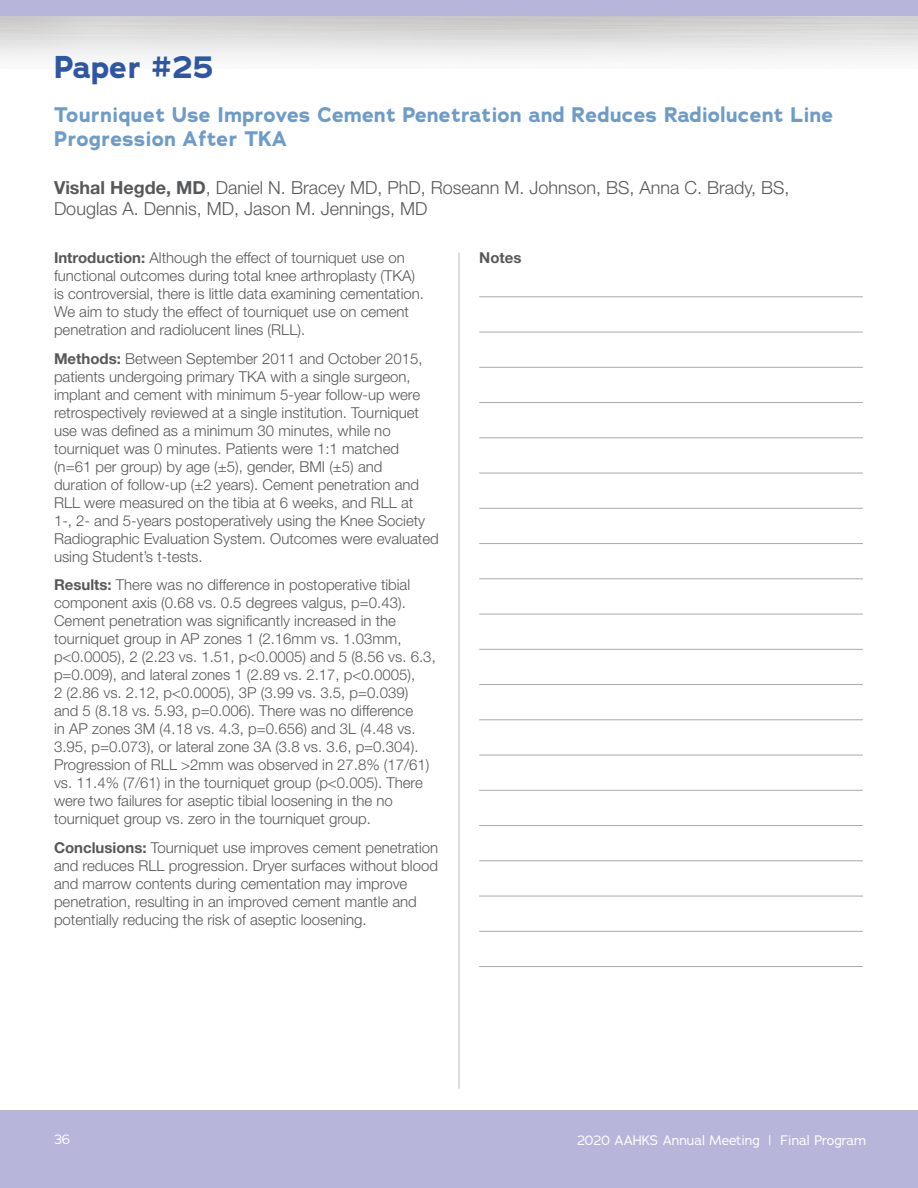
<style>
.page{position:relative;width:918px;height:1188px;background:#fff}
.page>*{position:absolute;margin:0;border:0;box-sizing:border-box;transform-origin:0 0}
.t1{font:700 31.5px "Adrianna";color:#2f56a4}
.t2{font:700 21px/24px "Adrianna";color:#6d9cc8}
.t3{font:300 18px/21px "Helvetica Neue LT Std";color:#57585a}
.t4{font:300 15px/18px "Helvetica Neue LT Std";color:#57585a}
.t5{font:700 15px "Helvetica Neue LT Std";color:#57585a}
.t6{font:13.5px "Adrianna";color:#fff}
.s1{font-weight:700}
</style>
<div class="page">
<div style="left:0;top:1110px;width:918px;height:78px;background:#b7b5d9"></div>
<hr style="left:459px;top:253px;width:1px;height:836px;background:#bcbdc0">
<div style="left:0;top:0;width:918px;height:15px;background:#b7b5d9"></div>
<hr style="left:479px;top:296px;width:384px;height:1px;background:#a8a9ad">
<hr style="left:479px;top:332px;width:384px;height:1px;background:#a8a9ad">
<hr style="left:479px;top:367px;width:384px;height:1px;background:#a8a9ad">
<hr style="left:479px;top:402px;width:384px;height:1px;background:#a8a9ad">
<hr style="left:479px;top:437px;width:384px;height:1px;background:#a8a9ad">
<hr style="left:479px;top:473px;width:384px;height:1px;background:#a8a9ad">
<hr style="left:479px;top:508px;width:384px;height:1px;background:#a8a9ad">
<hr style="left:479px;top:543px;width:384px;height:1px;background:#a8a9ad">
<hr style="left:479px;top:578px;width:384px;height:1px;background:#a8a9ad">
<hr style="left:479px;top:614px;width:384px;height:1px;background:#a8a9ad">
<hr style="left:479px;top:649px;width:384px;height:1px;background:#a8a9ad">
<hr style="left:479px;top:684px;width:384px;height:1px;background:#a8a9ad">
<hr style="left:479px;top:719px;width:384px;height:1px;background:#a8a9ad">
<hr style="left:479px;top:755px;width:384px;height:1px;background:#a8a9ad">
<hr style="left:479px;top:790px;width:384px;height:1px;background:#a8a9ad">
<hr style="left:479px;top:825px;width:384px;height:1px;background:#a8a9ad">
<hr style="left:479px;top:860px;width:384px;height:1px;background:#a8a9ad">
<hr style="left:479px;top:896px;width:384px;height:1px;background:#a8a9ad">
<hr style="left:479px;top:931px;width:384px;height:1px;background:#a8a9ad">
<hr style="left:479px;top:966px;width:384px;height:1px;background:#a8a9ad">
<h1 class="t1" style="left:54px;top:55px;width:161px">Paper #25</h1>
<h2 class="t2" style="left:54px;top:105px;width:781px">Tourniquet Use Improves Cement Penetration and Reduces Radiolucent Line<br>Progression After TKA</h2>
<p class="t3" style="left:54px;top:179px;width:737px"><span class="s1">Vishal Hegde, MD</span>, Daniel N. Bracey MD, PhD, Roseann M. Johnson, BS, Anna C. Brady, BS,<br>Douglas A. Dennis, MD, Jason M. Jennings, MD</p>
<p class="t4" style="left:54px;top:251px;width:372px"><span class="s1">Introduction:</span> Although the effect of tourniquet use on functional outcomes during total knee arthroplasty (TKA) is controversial, there is little data examining cementation.<br>We aim to study the effect of tourniquet use on cement penetration and radiolucent lines (RLL).</p>
<p class="t4" style="left:54px;top:351px;width:386px"><span class="s1">Methods:</span> Between September 2011 and October 2015, patients undergoing primary TKA with a single surgeon, implant and cement with minimum 5-year follow-up were retrospectively reviewed at a single institution. Tourniquet use was defined as a minimum 30 minutes, while no tourniquet was 0 minutes. Patients were 1:1 matched (n=61 per group) by age (±5), gender, BMI (±5) and duration of follow-up (±2 years). Cement penetration and RLL were measured on the tibia at 6 weeks, and RLL at<br>1-, 2- and 5-years postoperatively using the Knee Society Radiographic Evaluation System. Outcomes were evaluated using Student’s t-tests.</p>
<p class="t4" style="left:54px;top:578px;width:383px"><span class="s1">Results:</span> There was no difference in postoperative tibial component axis (0.68 vs. 0.5 degrees valgus, p=0.43).<br>Cement penetration was significantly increased in the tourniquet group in AP zones 1 (2.16mm vs. 1.03mm, p&lt;0.0005), 2 (2.23 vs. 1.51, p&lt;0.0005) and 5 (8.56 vs. 6.3, p=0.009), and lateral zones 1 (2.89 vs. 2.17, p&lt;0.0005),<br>2 (2.86 vs. 2.12, p&lt;0.0005), 3P (3.99 vs. 3.5, p=0.039) and 5 (8.18 vs. 5.93, p=0.006). There was no difference<br>in AP zones 3M (4.18 vs. 4.3, p=0.656) and 3L (4.48 vs.<br>3.95, p=0.073), or lateral zone 3A (3.8 vs. 3.6, p=0.304).<br>Progression of RLL &gt;2mm was observed in 27.8% (17/61) vs. 11.4% (7/61) in the tourniquet group (p&lt;0.005). There were two failures for aseptic tibial loosening in the no tourniquet group vs. zero in the tourniquet group.</p>
<p class="t4" style="left:54px;top:840px;width:386px"><span class="s1">Conclusions:</span> Tourniquet use improves cement penetration and reduces RLL progression. Dryer surfaces without blood and marrow contents during cementation may improve penetration, resulting in an improved cement mantle and potentially reducing the risk of aseptic loosening.</p>
<p class="t5" style="left:479px;top:253px;width:44px">Notes</p>
<p class="t6" style="left:54px;top:1132px;width:18px">36</p>
<p class="t6" style="left:577px;top:1132px;width:291px">2020 AAHKS Annual Meeting | Final Program</p>
</div>
